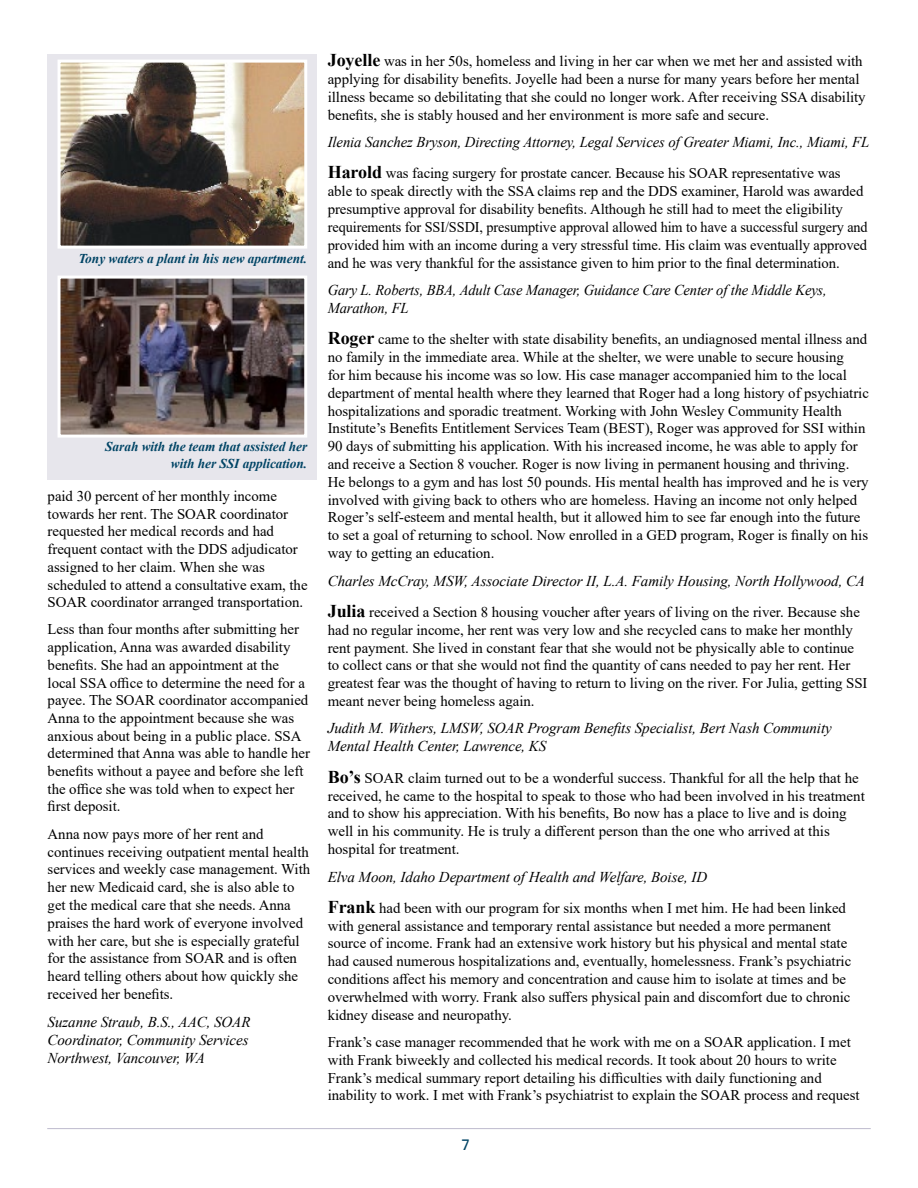
<style>
.page{position:relative;width:918px;height:1188px;background:#fff}
.page>*{position:absolute;margin:0;border:0;box-sizing:border-box;transform-origin:0 0}
.t1{font:italic 15px/18px "Times New Roman";letter-spacing:-.005em;color:#000}
.t2{font:15px "Zurich BT";color:#004465}
.t3{font:14.85px/17.9px "Times New Roman";letter-spacing:-.005em;color:#000}
.t4{font:italic 700 13.5px/16.2px "Times New Roman";letter-spacing:-.005em;color:#004465;text-align:right}
.s1{font-weight:700;font-size:18px}
</style>
<div class="page">
<hr style="left:47px;top:1128px;width:824px;height:1px;background:#c4c1d2">
<div style="left:47px;top:54px;width:270px;height:425px;background:#e7e6ec"></div>
<img style="left:62px;top:280px;width:241px;height:154px">
<div style="left:58px;top:276px;width:249px;height:162px;border:3px solid #fff"></div>
<img style="left:62px;top:64px;width:241px;height:181px">
<div style="left:58px;top:60px;width:249px;height:189px;border:3px solid #fff"></div>
<p class="t4" style="left:78px;top:250px;width:230px">Tony waters a plant in his new apartment.</p>
<p class="t4" style="left:105px;top:438px;width:204px">Sarah with the team that assisted her with her SSI application.</p>
<p class="t3" style="left:48px;top:487px;width:261px">paid 30 percent of her monthly income towards her rent. The SOAR coordinator requested her medical records and had frequent contact with the DDS adjudicator assigned to her claim. When she was scheduled to attend a consultative exam, the SOAR coordinator arranged transportation.</p>
<p class="t3" style="left:48px;top:620px;width:264px">Less than four months after submitting her application, Anna was awarded disability benefits. She had an appointment at the local SSA office to determine the need for a payee. The SOAR coordinator accompanied Anna to the appointment because she was anxious about being in a public place. SSA determined that Anna was able to handle her benefits without a payee and before she left the office she was told when to expect her first deposit.</p>
<p class="t3" style="left:48px;top:824px;width:264px">Anna now pays more of her rent and continues receiving outpatient mental health services and weekly case management. With her new Medicaid card, she is also able to get the medical care that she needs. Anna praises the hard work of everyone involved with her care, but she is especially grateful for the assistance from SOAR and is often heard telling others about how quickly she received her benefits.</p>
<p class="t1" style="left:48px;top:1012px;width:204px">Suzanne Straub, B.S., AAC, SOAR<br>Coordinator, Community Services<br>Northwest, Vancouver, WA</p>
<p class="t3" style="left:328px;top:52px;width:539px"><span class="s1">Joyelle</span> was in her 50s, homeless and living in her car when we met her and assisted with applying for disability benefits. Joyelle had been a nurse for many years before her mental illness became so debilitating that she could no longer work. After receiving SSA disability benefits, she is stably housed and her environment is more safe and secure.</p>
<p class="t1" style="left:328px;top:133px;width:543px">Ilenia Sanchez Bryson, Directing Attorney, Legal Services of Greater Miami, Inc., Miami, FL</p>
<p class="t3" style="left:328px;top:164px;width:542px"><span class="s1">Harold</span> was facing surgery for prostate cancer. Because his SOAR representative was able to speak directly with the SSA claims rep and the DDS examiner, Harold was awarded presumptive approval for disability benefits. Although he still had to meet the eligibility requirements for SSI/SSDI, presumptive approval allowed him to have a successful surgery and provided him with an income during a very stressful time. His claim was eventually approved and he was very thankful for the assistance given to him prior to the final determination.</p>
<p class="t1" style="left:328px;top:281px;width:501px">Gary L. Roberts, BBA, Adult Case Manager, Guidance Care Center of the Middle Keys,<br>Marathon, FL</p>
<p class="t3" style="left:328px;top:330px;width:543px"><span class="s1">Roger</span> came to the shelter with state disability benefits, an undiagnosed mental illness and no family in the immediate area. While at the shelter, we were unable to secure housing<br>for him because his income was so low. His case manager accompanied him to the local department of mental health where they learned that Roger had a long history of psychiatric hospitalizations and sporadic treatment. Working with John Wesley Community Health Institute’s Benefits Entitlement Services Team (BEST), Roger was approved for SSI within 90 days of submitting his application. With his increased income, he was able to apply for and receive a Section 8 voucher. Roger is now living in permanent housing and thriving.<br>He belongs to a gym and has lost 50 pounds. His mental health has improved and he is very involved with giving back to others who are homeless. Having an income not only helped Roger’s self-esteem and mental health, but it allowed him to see far enough into the future to set a goal of returning to school. Now enrolled in a GED program, Roger is finally on his way to getting an education.</p>
<p class="t1" style="left:328px;top:571px;width:539px">Charles McCray, MSW, Associate Director II, L.A. Family Housing, North Hollywood, CA</p>
<p class="t3" style="left:328px;top:603px;width:541px"><span class="s1">Julia</span> received a Section 8 housing voucher after years of living on the river. Because she had no regular income, her rent was very low and she recycled cans to make her monthly rent payment. She lived in constant fear that she would not be physically able to continue to collect cans or that she would not find the quantity of cans needed to pay her rent. Her greatest fear was the thought of having to return to living on the river. For Julia, getting SSI meant never being homeless again.</p>
<p class="t1" style="left:328px;top:719px;width:506px">Judith M. Withers, LMSW, SOAR Program Benefits Specialist, Bert Nash Community<br>Mental Health Center, Lawrence, KS</p>
<p class="t3" style="left:328px;top:768px;width:539px"><span class="s1">Bo’s</span> SOAR claim turned out to be a wonderful success. Thankful for all the help that he received, he came to the hospital to speak to those who had been involved in his treatment and to show his appreciation. With his benefits, Bo now has a place to live and is doing well in his community. He is truly a different person than the one who arrived at this hospital for treatment.</p>
<p class="t1" style="left:328px;top:867px;width:381px">Elva Moon, Idaho Department of Health and Welfare, Boise, ID</p>
<p class="t3" style="left:328px;top:898px;width:525px"><span class="s1">Frank</span> had been with our program for six months when I met him. He had been linked with general assistance and temporary rental assistance but needed a more permanent source of income. Frank had an extensive work history but his physical and mental state had caused numerous hospitalizations and, eventually, homelessness. Frank’s psychiatric conditions affect his memory and concentration and cause him to isolate at times and be overwhelmed with worry. Frank also suffers physical pain and discomfort due to chronic kidney disease and neuropathy.</p>
<p class="t3" style="left:328px;top:1033px;width:533px">Frank’s case manager recommended that he work with me on a SOAR application. I met with Frank biweekly and collected his medical records. It took about 20 hours to write Frank’s medical summary report detailing his difficulties with daily functioning and inability to work. I met with Frank’s psychiatrist to explain the SOAR process and request</p>
<p class="t2" style="left:461px;top:1136px;width:10px">7</p>
</div>
